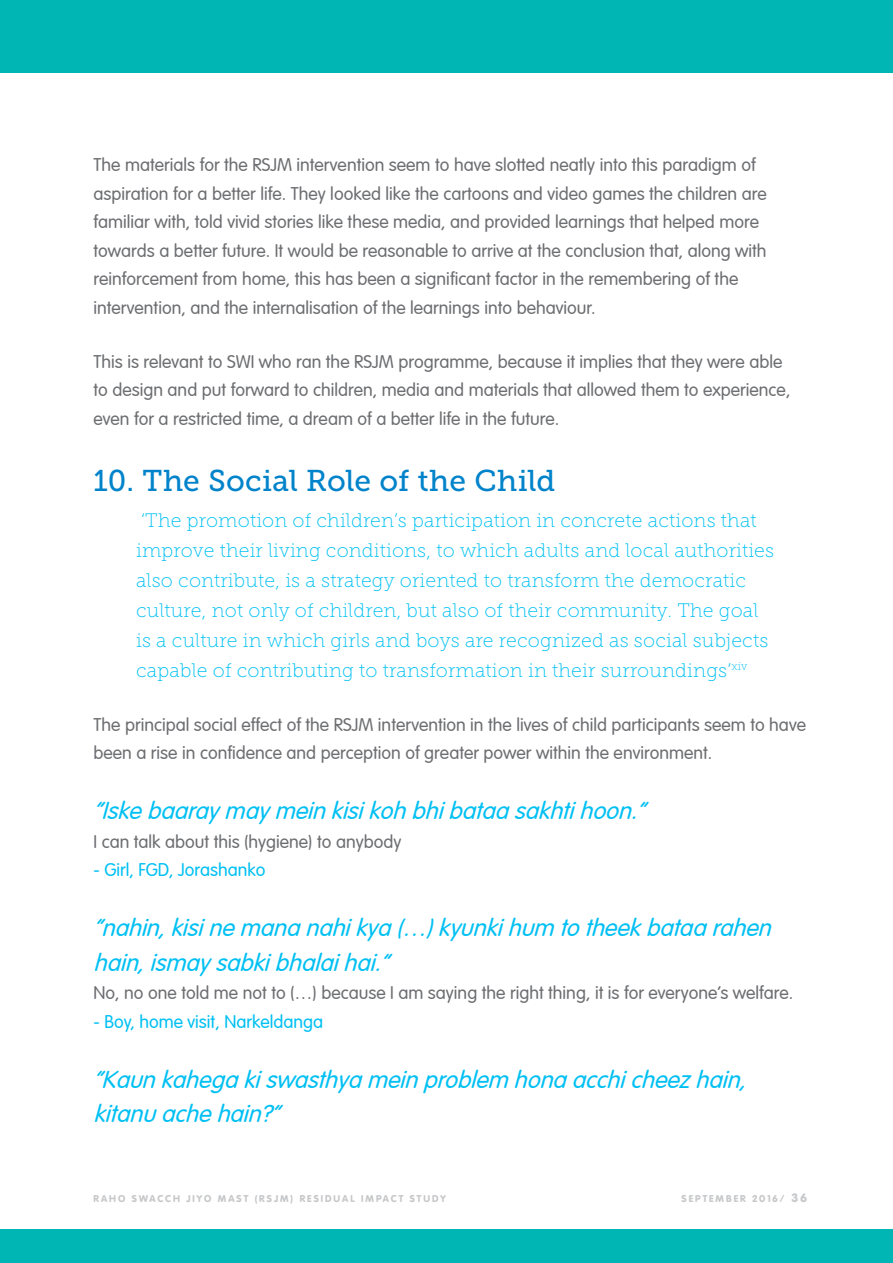
<style>
.page{position:relative;width:893px;height:1263px;background:#fff}
.page>*{position:absolute;margin:0;border:0;box-sizing:border-box;transform-origin:0 0}
.t1{font:30px "Museo Slab 500";color:#0083ca}
.t2{font:italic 300 24px/34.5px "VAG Rounded";color:#00c0f3}
.t3{font:19.5px/30px "Museo Slab 100";letter-spacing:.01em;color:#00c0f3}
.t4{font:300 18px/28.5px "VAG Rounded";color:#6d6e71}
.t5{font:300 18px "VAG Rounded";color:#00c0f3}
.t6{font:900 9.75px "VAG Rounded";letter-spacing:.2em;color:#c7c8ca}
.s1{font-size:12px}
</style>
<div class="page">
<div style="left:0;top:0;width:893px;height:73px;background:#00b6b5"></div>
<div style="left:0;top:1229px;width:893px;height:34px;background:#00b6b5"></div>
<p class="t4" style="left:94px;top:151px;width:675px">The materials for the RSJM intervention seem to have slotted neatly into this paradigm of aspiration for a better life. They looked like the cartoons and video games the children are familiar with, told vivid stories like these media, and provided learnings that helped more towards a better future. It would be reasonable to arrive at the conclusion that, along with reinforcement from home, this has been a significant factor in the remembering of the intervention, and the internalisation of the learnings into behaviour.</p>
<p class="t4" style="left:94px;top:348px;width:698px">This is relevant to SWI who ran the RSJM programme, because it implies that they were able to design and put forward to children, media and materials that allowed them to experience, even for a restricted time, a dream of a better life in the future.</p>
<h1 class="t1" style="left:94px;top:464px;width:463px">10. The Social Role of the Child</h1>
<p class="t3" style="left:136px;top:505px;width:640px">‘The promotion of children’s participation in concrete actions that improve their living conditions, to which adults and local authorities also contribute, is a strategy oriented to transform the democratic culture, not only of children, but also of their community. The goal is a culture in which girls and boys are recognized as social subjects capable of contributing to transformation in their surroundings’<sup>xiv</sup></p>
<p class="t4" style="left:94px;top:711px;width:714px">The principal social effect of the RSJM intervention in the lives of child participants seem to have been a rise in confidence and perception of greater power within the environment.</p>
<h2 class="t2" style="left:94px;top:794px;width:560px">“Iskebaaraymaymeinkisikohbhibataasakhtihoon.”</h2>
<p class="t4" style="left:94px;top:828px;width:309px">I can talk about this (hygiene) to anybody</p>
<p class="t5" style="left:94px;top:860px;width:173px">- Girl, FGD, Jorashanko</p>
<h2 class="t2" style="left:94px;top:911px;width:686px">“nahin,kisinemananahikya(…)kyunkihum totheekbataarahen hain,ismaysabkibhalaihai.”</h2>
<p class="t4" style="left:94px;top:979px;width:701px">No, no one told me not to (…) because I am saying the right thing, it is for everyone’s welfare.</p>
<p class="t5" style="left:94px;top:1011px;width:231px">- Boy, home visit, Narkeldanga</p>
<h2 class="t2" style="left:94px;top:1063px;width:661px">“Kaunkahegakiswasthyameinproblem honaacchicheezhain, kitanuachehain?”</h2>
<p class="t6" style="left:94px;top:1192px;width:354px">RAHO SWACCH JIYO MAST (RSJM) RESIDUAL IMPACT STUDY</p>
<p class="t6" style="left:681px;top:1192px;width:127px">SEPTEMBER 2016/ <span class="s1">36</span></p>
</div>
